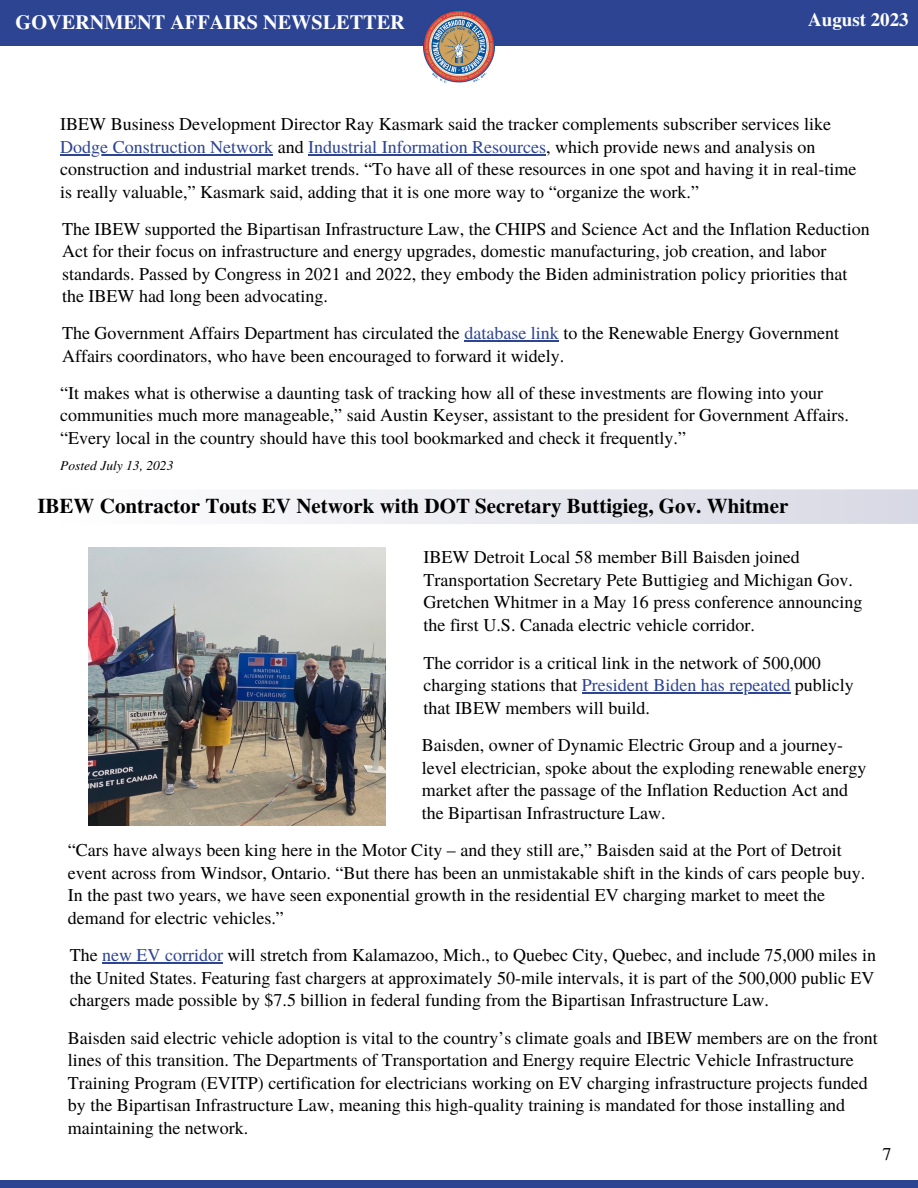
<style>
.page{position:relative;width:918px;height:1188px;background:#fff}
.page>*{position:absolute;margin:0;border:0;box-sizing:border-box;transform-origin:0 0}
.t1{font:700 21px "Te X Gyre Termes";color:#000}
.t2{font:700 20.25px "Te X Gyre Termes";color:#fff}
.t3{font:700 18.9px "Te X Gyre Termes";color:#fff}
.t4{font:18px/22.5px "Te X Gyre Termes";color:#000}
.t5{font:italic 13.5px "Te X Gyre Termes";color:#000}
.s1{color:#2d4492}
</style>
<div class="page">
<div style="left:0;top:0;width:918px;height:46px;background:#2d4492"></div>
<img style="left:424px;top:10px;width:70px;height:73px">
<div style="left:0;top:1180px;width:918px;height:8px;background:#2d4492"></div>
<svg style="left:275px;top:489px;width:643px;height:35px"></svg>
<img style="left:88px;top:547px;width:297px;height:278px">
<hr style="left:60px;top:154px;width:213px;height:1px;background:#2d4492">
<hr style="left:308px;top:154px;width:238px;height:1px;background:#2d4492">
<hr style="left:464px;top:340px;width:95px;height:2px;background:#2d4492">
<hr style="left:582px;top:692px;width:208px;height:1px;background:#2d4492">
<hr style="left:102px;top:962px;width:121px;height:2px;background:#2d4492">
<p class="t2" style="left:16px;top:6px;width:391px">GOVERNMENT AFFAIRS NEWSLETTER</p>
<p class="t3" style="left:808px;top:5px;width:102px">August 2023</p>
<p class="t4" style="left:60px;top:112px;width:798px">IBEW Business Development Director Ray Kasmark said the tracker complements subscriber services like <span class="s1">Dodge Construction Network</span> and <span class="s1">Industrial Information Resources</span>, which provide news and analysis on construction and industrial market trends. “To have all of these resources in one spot and having it in real-time is really valuable,” Kasmark said, adding that it is one more way to “organize the work.”</p>
<p class="t4" style="left:62px;top:217px;width:809px">The IBEW supported the Bipartisan Infrastructure Law, the CHIPS and Science Act and the Inflation Reduction Act for their focus on infrastructure and energy upgrades, domestic manufacturing, job creation, and labor standards. Passed by Congress in 2021 and 2022, they embody the Biden administration policy priorities that the IBEW had long been advocating.</p>
<p class="t4" style="left:62px;top:321px;width:779px">The Government Affairs Department has circulated the <span class="s1">database link</span> to the Renewable Energy Government<br>Affairs coordinators, who have been encouraged to forward it widely.</p>
<p class="t4" style="left:60px;top:381px;width:790px">“It makes what is otherwise a daunting task of tracking how all of these investments are flowing into your communities much more manageable,” said Austin Keyser, assistant to the president for Government Affairs. “Every local in the country should have this tool bookmarked and check it frequently.”</p>
<p class="t5" style="left:60px;top:456px;width:115px">Posted July 13, 2023</p>
<p class="t1" style="left:37px;top:490px;width:752px">IBEW Contractor Touts EV Network with DOT Secretary Buttigieg, Gov. Whitmer</p>
<p class="t4" style="left:424px;top:545px;width:440px">IBEW Detroit Local 58 member Bill Baisden joined Transportation Secretary Pete Buttigieg and Michigan Gov.<br>Gretchen Whitmer in a May 16 press conference announcing the first U.S. Canada electric vehicle corridor.</p>
<p class="t4" style="left:424px;top:650px;width:432px">The corridor is a critical link in the network of 500,000 charging stations that <span class="s1">President Biden has repeated</span> publicly that IBEW members will build.</p>
<p class="t4" style="left:422px;top:733px;width:446px">Baisden, owner of Dynamic Electric Group and a journey&shy;level electrician, spoke about the exploding renewable energy market after the passage of the Inflation Reduction Act and the Bipartisan Infrastructure Law.</p>
<p class="t4" style="left:68px;top:838px;width:799px">“Cars have always been king here in the Motor City – and they still are,” Baisden said at the Port of Detroit event across from Windsor, Ontario. “But there has been an unmistakable shift in the kinds of cars people buy.<br>In the past two years, we have seen exponential growth in the residential EV charging market to meet the demand for electric vehicles.”</p>
<p class="t4" style="left:70px;top:943px;width:808px;text-align:justify">The <span class="s1">new EV corridor</span> will stretch from Kalamazoo, Mich., to Quebec City, Quebec, and include 75,000 miles in the United States. Featuring fast chargers at approximately 50-mile intervals, it is part of the 500,000 public EV chargers made possible by $7.5 billion in federal funding from the Bipartisan Infrastructure Law.</p>
<p class="t4" style="left:68px;top:1026px;width:811px">Baisden said electric vehicle adoption is vital to the country’s climate goals and IBEW members are on the front lines of this transition. The Departments of Transportation and Energy require Electric Vehicle Infrastructure Training Program (EVITP) certification for electricians working on EV charging infrastructure projects funded by the Bipartisan Infrastructure Law, meaning this high-quality training is mandated for those installing and maintaining the network.</p>
<p class="t4" style="left:882px;top:1142px;width:10px">7</p>
</div>
